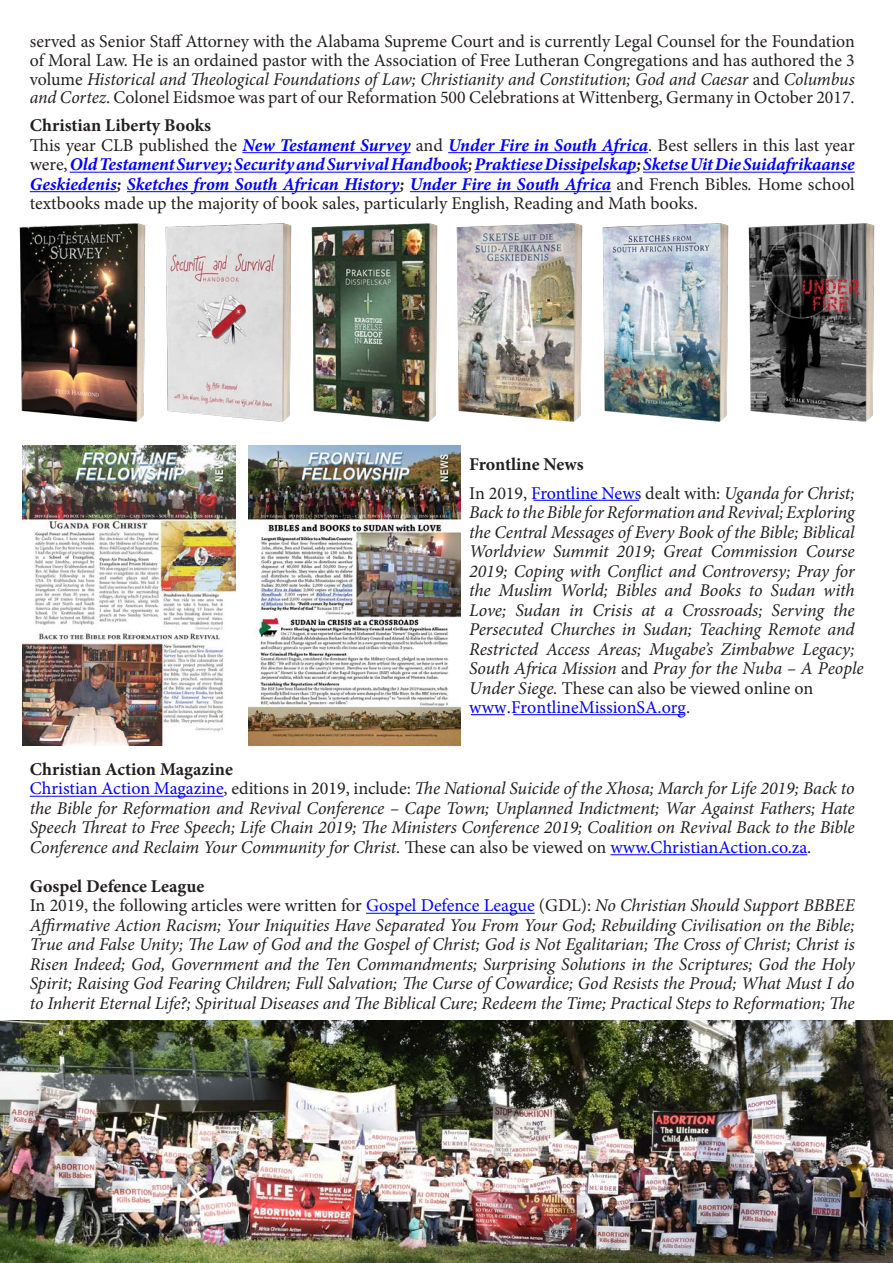
<style>
.page{position:relative;width:893px;height:1263px;background:#fff}
.page>*{position:absolute;margin:0;border:0;box-sizing:border-box;transform-origin:0 0}
.t1{font:italic 18px/19.5px "Minion Pro";letter-spacing:-.01em;color:#231f20;text-align:justify}
.t2{font:18px/18.8px "Minion Pro";color:#231f20;text-align:justify}
.t3{font:italic 700 18px/19.5px "Minion Pro";letter-spacing:-.005em;color:#00f;text-align:justify}
.t4{font:700 18px "Minion Pro";color:#231f20}
.s1{font-style:italic}
.s2{font-weight:400;font-style:normal;color:#231f20}
.s3{color:#231f20}
.s4{font-weight:400;color:#231f20}
.s5{font-style:normal}
.s6{font-style:normal;color:#00f}
</style>
<div class="page">
<hr style="left:242px;top:152px;width:169px;height:1px;background:#00f">
<hr style="left:448px;top:152px;width:200px;height:1px;background:#00f">
<hr style="left:70px;top:172px;width:162px;height:1px;background:#00f">
<hr style="left:234px;top:172px;width:234px;height:1px;background:#00f">
<hr style="left:475px;top:172px;width:161px;height:1px;background:#00f">
<hr style="left:643px;top:172px;width:212px;height:1px;background:#00f">
<hr style="left:30px;top:191px;width:87px;height:1px;background:#00f">
<hr style="left:127px;top:191px;width:273px;height:1px;background:#00f">
<hr style="left:410px;top:191px;width:201px;height:1px;background:#00f">
<hr style="left:30px;top:796px;width:194px;height:1px;background:#00f">
<hr style="left:610px;top:854px;width:197px;height:1px;background:#00f">
<hr style="left:366px;top:913px;width:169px;height:1px;background:#00f">
<hr style="left:513px;top:714px;width:171px;height:1px;background:#00f">
<hr style="left:471px;top:714px;width:34px;height:1px;background:#00f">
<hr style="left:533px;top:500px;width:106px;height:1px;background:#00f">
<img style="left:19px;top:223px;width:127px;height:199px">
<img style="left:165px;top:223px;width:127px;height:199px">
<img style="left:311px;top:223px;width:127px;height:199px">
<img style="left:456px;top:223px;width:127px;height:199px">
<img style="left:602px;top:223px;width:127px;height:199px">
<img style="left:748px;top:223px;width:127px;height:199px">
<img style="left:23px;top:445px;width:212px;height:301px">
<img style="left:248px;top:445px;width:213px;height:301px">
<img style="left:0;top:1020px;width:893px;height:243px">
<p class="t2" style="left:30px;top:32px;width:826px">served as Senior Staff Attorney with the Alabama Supreme Court and is currently Legal Counsel for the Foundation of Moral Law. He is an ordained pastor with the Association of Free Lutheran Congregations and has authored the 3 volume <span class="s1">Historical and Theological Foundations of Law; Christianity and Constitution; God and Caesar</span> and <span class="s1">Columbus and Cortez</span>. Colonel Eidsmoe was part of our Reformation 500 Celebrations at Wittenberg, Germany in October 2017.</p>
<p class="t4" style="left:30px;top:113px;width:183px">Christian Liberty Books</p>
<p class="t3" style="left:30px;top:135px;width:826px"><span class="s2">This year CLB published the</span> New Testament Survey <span class="s2">and</span> Under Fire in South Africa<span class="s2">. Best sellers in this last year were,</span> Old Testament Survey;Security and Survival Handbook<span class="s3">;</span> Praktiese Dissipelskap<span class="s3">;</span> Sketse Uit Die Suidafrikaanse Geskiedenis<span class="s3">;</span> Sketches from South African History<span class="s3">;</span> Under Fire in South Africa <span class="s2">and French Bibles</span><span class="s4">.</span> <span class="s2">Home school textbooks made up the majority of book sales, particularly English, Reading and Math books.</span></p>
<p class="t4" style="left:469px;top:452px;width:116px">Frontline News</p>
<p class="t1" style="left:469px;top:483px;width:396px;text-align:left"><span class="s5">In 2019,</span> <span class="s6">Frontline News</span> <span class="s5">dealt with:</span> Uganda for Christ; Back to the Bible for Reformation and Revival; Exploring the Central Messages of Every Book of the Bible; Biblical Worldview Summit 2019; Great Commission Course 2019; Coping with Conflict and Controversy; Pray for the Muslim World; Bibles and Books to Sudan with Love; Sudan in Crisis at a Crossroads; Serving the Persecuted Churches in Sudan; Teaching Remote and Restricted Access Areas; Mugabe’s Zimbabwe Legacy; South Africa Mission <span class="s5">and</span> Pray for the Nuba – A People Under Siege. <span class="s5">These can also be viewed online on </span><span class="s6">www.FrontlineMissionSA.org</span><span class="s5">.</span></p>
<p class="t4" style="left:30px;top:756px;width:205px">Christian Action Magazine</p>
<p class="t1" style="left:30px;top:779px;width:826px"><span class="s6">Christian Action Magazine</span><span class="s5">, editions in 2019, include:</span> The National Suicide of the Xhosa; March for Life 2019; Back to the Bible for Reformation and Revival Conference – Cape Town; Unplanned Indictment; War Against Fathers; Hate Speech Threat to Free Speech; Life Chain 2019; The Ministers Conference 2019; Coalition on Revival Back to the Bible Conference and Reclaim Your Community for Christ. <span class="s5">These can also be viewed on</span> <span class="s6">www.ChristianAction.co.za</span><span class="s5">.</span></p>
<p class="t4" style="left:30px;top:873px;width:176px">Gospel Defence League</p>
<p class="t1" style="left:30px;top:896px;width:826px"><span class="s5">In 2019, the following articles were written for</span> <span class="s6">Gospel Defence League</span> <span class="s5">(GDL):</span> No Christian Should Support BBBEE Affirmative Action Racism; Your Iniquities Have Separated You From Your God; Rebuilding Civilisation on the Bible; True and False Unity; The Law of God and the Gospel of Christ; God is Not Egalitarian; The Cross of Christ; Christ is Risen Indeed; God, Government and the Ten Commandments; Surprising Solutions in the Scriptures; God the Holy Spirit; Raising God Fearing Children; Full Salvation; The Curse of Cowardice; God Resists the Proud; What Must I do to Inherit Eternal Life?; Spiritual Diseases and The Biblical Cure; Redeem the Time; Practical Steps to Reformation; The</p>
</div>
